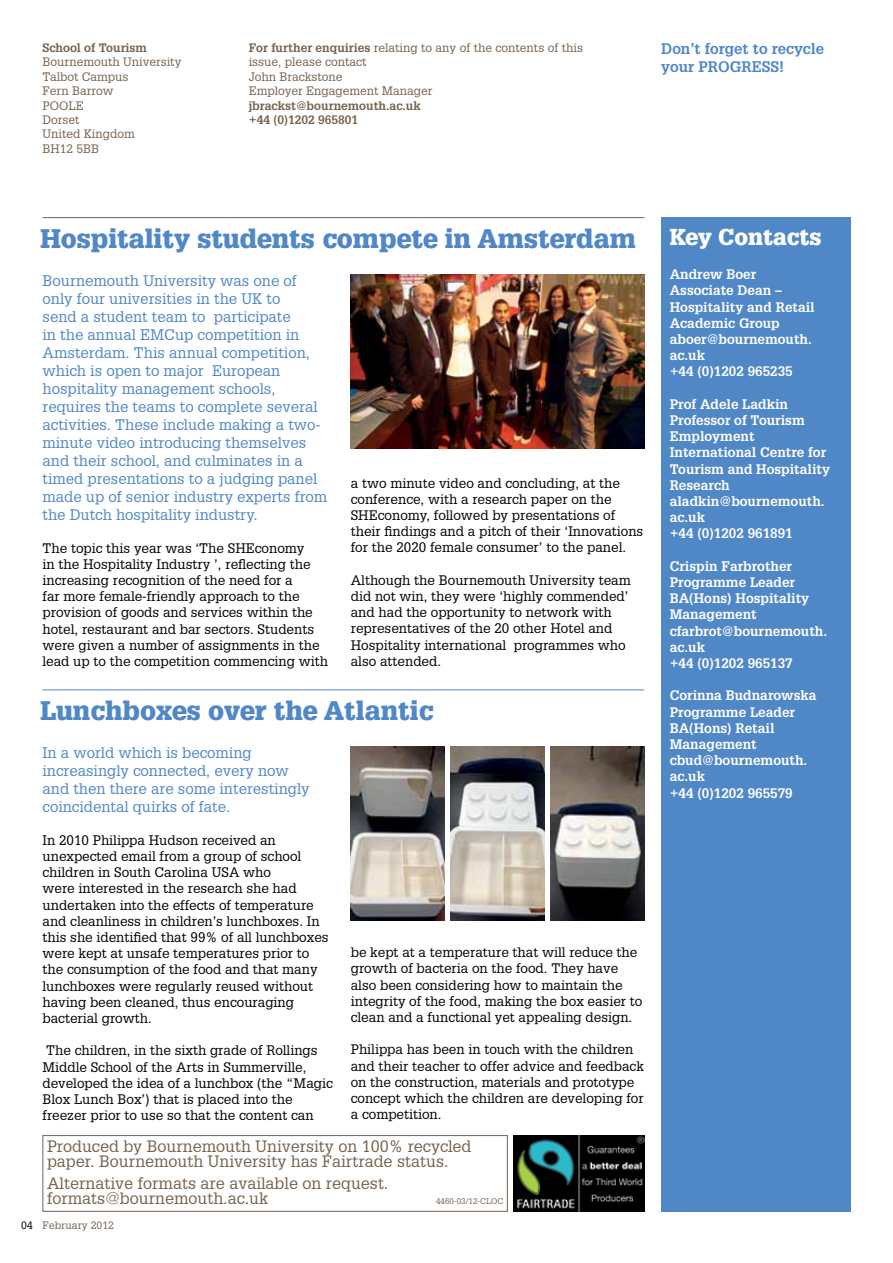
<style>
.page{position:relative;width:893px;height:1263px;background:#fff}
.page>*{position:absolute;margin:0;border:0;box-sizing:border-box;transform-origin:0 0}
.t1{font:900 26.25px "Glypha LT";color:#5087c7}
.t2{font:900 22.5px "Glypha LT";color:#fff}
.t3{font:16.2px/14.9px "Glypha LT";color:#77624f}
.t4{font:15px/18px "Glypha LT";color:#5087c7}
.t5{font:700 15px/18px "Glypha LT";color:#5087c7}
.t6{font:13.5px/16.2px "Glypha LT";color:#000}
.t7{font:700 13.5px/16.2px "Glypha LT";color:#fff}
.t8{font:12px/14.4px "Glypha LT";color:#77624f}
.t9{font:700 12px/14.4px "Glypha LT";color:#77624f}
.t10{font:10.5px "Glypha LT";color:#77624f}
.t11{font:10.5px "Glypha LT";color:#000}
.t12{font:8.1px "Glypha LT";color:#77624f}
.s1{font-weight:700}
</style>
<div class="page">
<hr style="left:43px;top:217px;width:601px;height:1px;background:#77624f">
<hr style="left:43px;top:689px;width:601px;height:1px;background:#5087c7">
<div style="left:43px;top:1135px;width:465px;height:77px;border:1px solid #77624f"></div>
<img style="left:514px;top:1135px;width:131px;height:76px">
<img style="left:351px;top:274px;width:293px;height:174px">
<img style="left:351px;top:746px;width:93px;height:174px">
<img style="left:451px;top:746px;width:93px;height:174px">
<img style="left:551px;top:746px;width:93px;height:174px">
<div style="left:661px;top:217px;width:189px;height:995px;background:#5087c7"></div>
<p class="t9" style="left:43px;top:40px;width:106px">School of Tourism</p>
<p class="t8" style="left:43px;top:55px;width:140px">Bournemouth University<br>Talbot Campus<br>Fern Barrow<br>POOLE<br>Dorset<br>United Kingdom<br>BH12 5BB</p>
<p class="t8" style="left:249px;top:40px;width:336px"><span class="s1">For further enquiries</span> relating to any of the contents of this issue, please contact<br>John Brackstone<br>Employer Engagement Manager</p>
<p class="t9" style="left:249px;top:98px;width:174px">jbrackst@bournemouth.ac.uk +44 (0)1202 965801</p>
<p class="t5" style="left:661px;top:40px;width:164px">Don’t forget to recycle your PROGRESS!</p>
<h1 class="t1" style="left:40px;top:222px;width:597px">Hospitality students compete in Amsterdam</h1>
<p class="t4" style="left:43px;top:271px;width:286px">Bournemouth University was one of only four universities in the UK to<br>send a student team to participate<br>in the annual EMCup competition in Amsterdam. This annual competition, which is open to major European hospitality management schools, requires the teams to complete several activities. These include making a two&shy;minute video introducing themselves and their school, and culminates in a timed presentations to a judging panel made up of senior industry experts from the Dutch hospitality industry.</p>
<p class="t6" style="left:43px;top:539px;width:287px">The topic this year was ‘The SHEconomy<br>in the Hospitality Industry ’, reflecting the increasing recognition of the need for a<br>far more female-friendly approach to the provision of goods and services within the hotel, restaurant and bar sectors. Students were given a number of assignments in the lead up to the competition commencing with</p>
<p class="t6" style="left:351px;top:474px;width:294px">a two minute video and concluding, at the conference, with a research paper on the SHEconomy, followed by presentations of their findings and a pitch of their ‘Innovations for the 2020 female consumer’ to the panel.</p>
<p class="t6" style="left:351px;top:572px;width:281px">Although the Bournemouth University team did not win, they were ‘highly commended’ and had the opportunity to network with representatives of the 20 other Hotel and Hospitality international programmes who also attended.</p>
<h1 class="t1" style="left:40px;top:695px;width:394px">Lunchboxes over the Atlantic</h1>
<p class="t11" style="left:21px;top:1218px;width:13px">04</p>
<p class="t4" style="left:43px;top:744px;width:268px">In a world which is becoming increasingly connected, every now and then there are some interestingly coincidental quirks of fate.</p>
<p class="t6" style="left:43px;top:832px;width:288px">In 2010 Philippa Hudson received an unexpected email from a group of school children in South Carolina USA who<br>were interested in the research she had undertaken into the effects of temperature and cleanliness in children’s lunchboxes. In this she identified that 99% of all lunchboxes were kept at unsafe temperatures prior to the consumption of the food and that many lunchboxes were regularly reused without having been cleaned, thus encouraging bacterial growth.</p>
<p class="t6" style="left:43px;top:1042px;width:292px">The children, in the sixth grade of Rollings Middle School of the Arts in Summerville, developed the idea of a lunchbox (the “Magic Blox Lunch Box’) that is placed into the freezer prior to use so that the content can</p>
<p class="t6" style="left:351px;top:944px;width:293px">be kept at a temperature that will reduce the growth of bacteria on the food. They have also been considering how to maintain the integrity of the food, making the box easier to clean and a functional yet appealing design.</p>
<p class="t6" style="left:351px;top:1041px;width:295px">Philippa has been in touch with the children and their teacher to offer advice and feedback on the construction, materials and prototype concept which the children are developing for a competition.</p>
<p class="t3" style="left:47px;top:1139px;width:426px">Produced by Bournemouth University on 100% recycled paper. Bournemouth University has Fairtrade status.</p>
<p class="t3" style="left:47px;top:1175px;width:343px">Alternative formats are available on request. formats@bournemouth.ac.uk</p>
<p class="t12" style="left:436px;top:1196px;width:69px">4460-03/12-CLOC</p>
<p class="t10" style="left:43px;top:1218px;width:73px">February 2012</p>
<h2 class="t2" style="left:670px;top:223px;width:153px">Key Contacts</h2>
<p class="t7" style="left:670px;top:266px;width:146px">Andrew Boer<br>Associate Dean –<br>Hospitality and Retail<br>Academic Group aboer@bournemouth. ac.uk<br>+44 (0)1202 965235</p>
<p class="t7" style="left:670px;top:396px;width:162px">Prof Adele Ladkin<br>Professor of Tourism<br>Employment<br>International Centre for<br>Tourism and Hospitality<br>Research aladkin@bournemouth. ac.uk<br>+44 (0)1202 961891</p>
<p class="t7" style="left:670px;top:558px;width:159px">Crispin Farbrother<br>Programme Leader<br>BA(Hons) Hospitality<br>Management cfarbrot@bournemouth. ac.uk<br>+44 (0)1202 965137</p>
<p class="t7" style="left:670px;top:687px;width:148px">Corinna Budnarowska<br>Programme Leader<br>BA(Hons) Retail<br>Management cbud@bournemouth. ac.uk<br>+44 (0)1202 965579</p>
</div>
